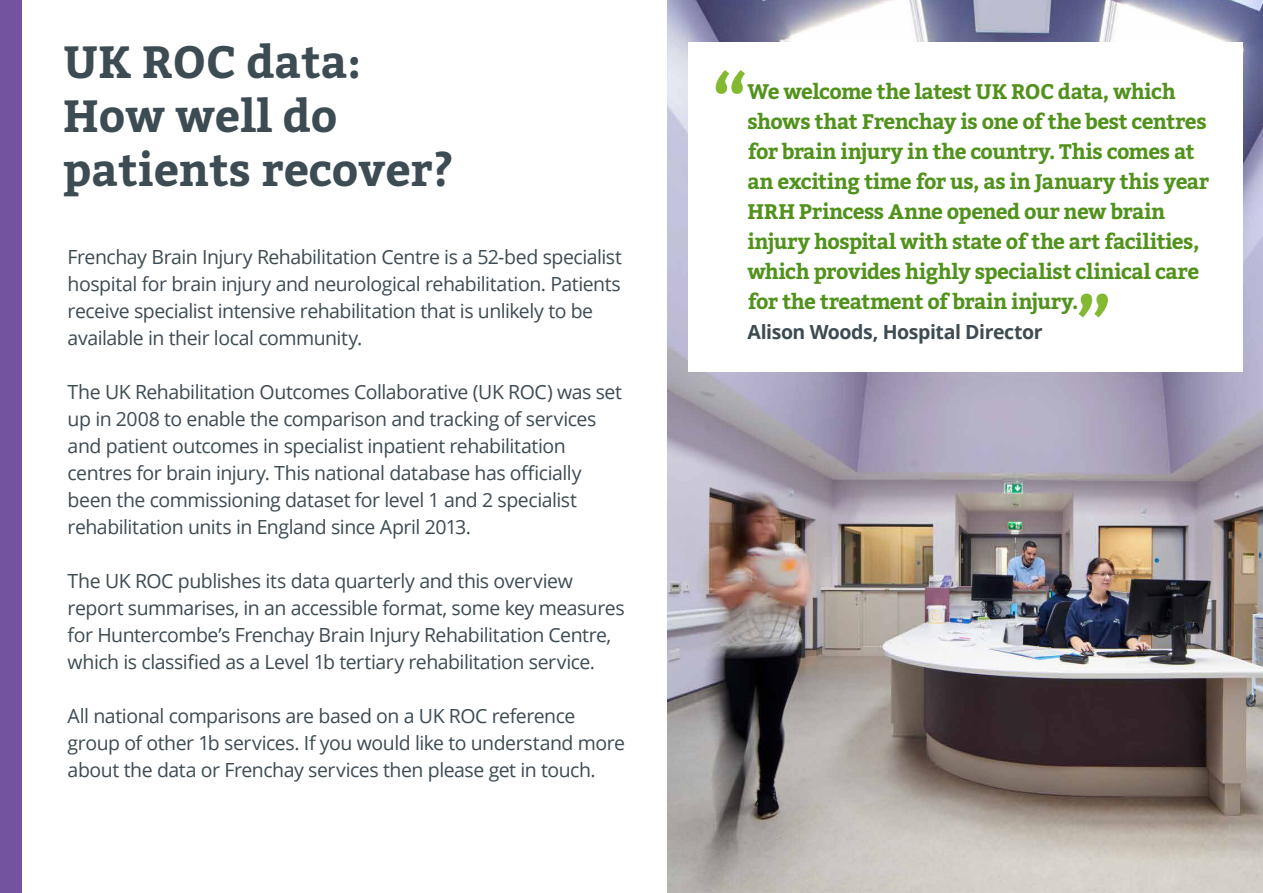
<style>
.page{position:relative;width:1263px;height:893px;background:#fff}
.page>*{position:absolute;margin:0;border:0;box-sizing:border-box;transform-origin:0 0}
.t1{font:700 67.5px "Bitter";color:#83b831}
.t2{font:700 45px/54px "Bitter";color:#3d4b53}
.t3{font:700 21px/30px "Bitter";letter-spacing:-.025em;color:#51921c}
.t4{font:19.5px/27px "Open Sans";letter-spacing:-.025em;color:#3d4b53}
.t5{font:700 19.5px "Open Sans";letter-spacing:-.02em;color:#3d4b53}
</style>
<div class="page">
<img style="left:667px;top:0;width:596px;height:893px">
<div style="left:0;top:0;width:22px;height:893px;background:#73539f"></div>
<div style="left:688px;top:42px;width:555px;height:330px;background:#fff"></div>
<h2 class="t2" style="left:63px;top:35px;width:392px">UK ROC data:<br>How well do patients recover?</h2>
<p class="t4" style="left:68px;top:243px;width:556px">Frenchay Brain Injury Rehabilitation Centre is a 52-bed specialist hospital for brain injury and neurological rehabilitation. Patients receive specialist intensive rehabilitation that is unlikely to be available in their local community.</p>
<p class="t4" style="left:68px;top:378px;width:556px">The UK Rehabilitation Outcomes Collaborative (UK ROC) was set up in 2008 to enable the comparison and tracking of services and patient outcomes in specialist inpatient rehabilitation centres for brain injury. This national database has officially been the commissioning dataset for level 1 and 2 specialist rehabilitation units in England since April 2013.</p>
<p class="t4" style="left:68px;top:567px;width:558px">The UK ROC publishes its data quarterly and this overview report summarises, in an accessible format, some key measures for Huntercombe’s Frenchay Brain Injury Rehabilitation Centre, which is classified as a Level 1b tertiary rehabilitation service.</p>
<p class="t4" style="left:68px;top:702px;width:559px">All national comparisons are based on a UK ROC reference group of other 1b services. If you would like to understand more about the data or Frenchay services then please get in touch.</p>
<h1 class="t1" style="left:711px;top:59px;width:38px">“</h1>
<p class="t3" style="left:747px;top:77px;width:463px">We welcome the latest UK ROC data, which shows that Frenchay is one of the best centres for brain injury in the country. This comes at an exciting time for us, as in January this year HRH Princess Anne opened our new brain injury hospital with state of the art facilities, which provides highly specialist clinical care for the treatment of brain injury.</p>
<p class="t5" style="left:747px;top:318px;width:297px">Alison Woods, Hospital Director</p>
<h1 class="t1" style="left:1112px;top:329px;width:38px;rotate:-180deg">“</h1>
</div>
